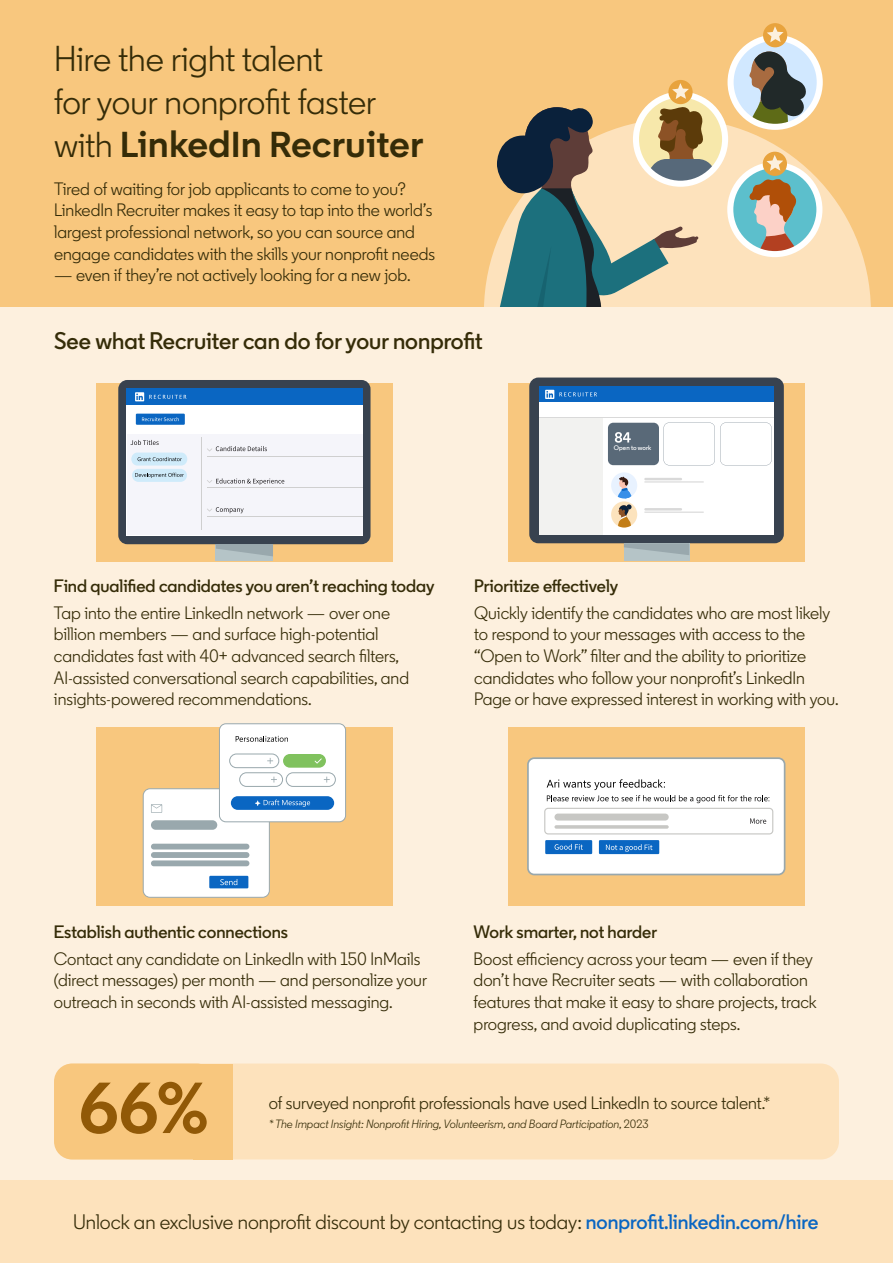
<style>
.page{position:relative;width:893px;height:1263px;background:#fff}
.page>*{position:absolute;margin:0;border:0;box-sizing:border-box;transform-origin:0 0}
.t1{font:700 72px "Community Pro";color:#915907}
.t2{font:36px/43.2px "Community";color:#352c08}
.t3{font:700 36px "Community Pro";color:#352c08}
.t4{font:600 24px "Community";color:#352c08}
.t5{font:21px "Community";color:#352c08}
.t6{font:18px/21.6px "Community";color:#352c08}
.t7{font:600 18px "Community";color:#352c08}
.t8{font:italic 12px "Community";color:#352c08}
.t9{font:600 6.6px "Community";color:#fff}
.s1{font-family:"Community";font-weight:400}
.s2{font-style:normal}
.s3{font-weight:600;color:#0a66c2}
</style>
<div class="page">
<div style="left:0;top:0;width:893px;height:311px;background:#f8c77e"></div>
<svg style="left:484px;top:119px;width:387px;height:189px;fill:#fde2bc"></svg>
<div style="left:633px;top:92px;width:95px;height:95px;border:6px solid #fff;border-radius:50%"></div>
<div style="left:668px;top:80px;width:25px;height:24px;background:#e8a33d;border-radius:50%"></div>
<svg style="left:491px;top:83px;width:227px;height:225px"></svg>
<svg style="left:731px;top:38px;width:89px;height:89px"></svg>
<svg style="left:739px;top:52px;width:73px;height:75px"></svg>
<div style="left:764px;top:67px;width:10px;height:10px;background:#a86b40;border-radius:50%"></div>
<div style="left:727px;top:35px;width:96px;height:95px;border:6px solid #fff;border-radius:50%"></div>
<div style="left:763px;top:23px;width:24px;height:24px;background:#e8a33d;border-radius:50%"></div>
<svg style="left:767px;top:26px;width:16px;height:16px"></svg>
<svg style="left:730px;top:165px;width:89px;height:89px;fill:#5cbfcc"></svg>
<svg style="left:749px;top:179px;width:57px;height:75px"></svg>
<div style="left:727px;top:162px;width:95px;height:95px;border:6px solid #fff;border-radius:50%"></div>
<div style="left:763px;top:152px;width:24px;height:24px;background:#e8a33d;border-radius:50%"></div>
<svg style="left:766px;top:155px;width:17px;height:16px"></svg>
<div style="left:0;top:308px;width:893px;height:955px;background:#fdf0de"></div>
<div style="left:0;top:1180px;width:893px;height:83px;background:#fde2bc"></div>
<div style="left:55px;top:1063px;width:784px;height:96px;background:#fde2bc;border-radius:18px"></div>
<div style="left:54px;top:1063px;width:161px;height:96px;background:#f8c77e;border-radius:18px"></div>
<div style="left:194px;top:1063px;width:39px;height:96px;background:#f8c77e"></div>
<div style="left:96px;top:383px;width:297px;height:178px;background:#f8c77e"></div>
<div style="left:96px;top:727px;width:297px;height:178px;background:#f8c77e"></div>
<div style="left:508px;top:727px;width:297px;height:178px;background:#f8c77e"></div>
<div style="left:508px;top:383px;width:297px;height:178px;background:#f8c77e"></div>
<div style="left:529px;top:377px;width:255px;height:166px;background:#38424f;border-radius:9px"></div>
<div style="left:539px;top:386px;width:235px;height:148px;background:#f2f2f0"></div>
<div style="left:539px;top:386px;width:235px;height:17px;background:#0a66c2"></div>
<svg style="left:545px;top:390px;width:52px;height:9px"></svg>
<div style="left:539px;top:403px;width:234px;height:14px;background:#fff"></div>
<div style="left:603px;top:417px;width:171px;height:118px;background:#fff"></div>
<hr style="left:539px;top:417px;width:235px;height:1px;background:#d9d9d9">
<div style="left:608px;top:423px;width:51px;height:42px;background:#596978;border-radius:5px"></div>
<svg style="left:615px;top:432px;width:16px;height:11px"></svg>
<svg style="left:664px;top:423px;width:108px;height:42px"></svg>
<div style="left:611px;top:472px;width:26px;height:26px;background:#e8f2ff;border-radius:50%"></div>
<svg style="left:617px;top:477px;width:15px;height:21px"></svg>
<div style="left:611px;top:501px;width:26px;height:26px;background:#fce3bd;border-radius:50%"></div>
<svg style="left:617px;top:504px;width:15px;height:23px"></svg>
<hr style="left:644px;top:478px;width:38px;height:2px;background:#d9d9d9">
<hr style="left:644px;top:481px;width:60px;height:1px;background:#d9d9d9">
<hr style="left:644px;top:508px;width:38px;height:2px;background:#d9d9d9">
<hr style="left:644px;top:512px;width:60px;height:1px;background:#d9d9d9">
<div style="left:624px;top:543px;width:65px;height:18px;background:#b5c4c7"></div>
<svg style="left:624px;top:543px;width:65px;height:12px"></svg>
<svg style="left:216px;top:544px;width:57px;height:17px"></svg>
<div style="left:118px;top:380px;width:252px;height:164px;background:#38424f;border-radius:9px"></div>
<div style="left:126px;top:389px;width:236px;height:146px;background:#fff"></div>
<div style="left:127px;top:434px;width:235px;height:101px;background:#f5f5fa"></div>
<div style="left:131px;top:453px;width:56px;height:13px;background:#cfebfa;border-radius:6px"></div>
<div style="left:132px;top:469px;width:55px;height:13px;background:#cfebfa;border-radius:6px"></div>
<div style="left:136px;top:414px;width:49px;height:11px;background:#0a66c2"></div>
<svg style="left:130px;top:440px;width:29px;height:5px"></svg>
<svg style="left:142px;top:417px;width:37px;height:4px"></svg>
<svg style="left:207px;top:446px;width:60px;height:6px"></svg>
<svg style="left:207px;top:478px;width:77px;height:7px"></svg>
<svg style="left:207px;top:507px;width:37px;height:6px"></svg>
<hr style="left:201px;top:438px;width:1px;height:92px;background:#cfcfcf">
<hr style="left:207px;top:456px;width:155px;height:1px;background:#cfcfcf">
<hr style="left:207px;top:487px;width:155px;height:1px;background:#cfcfcf">
<hr style="left:207px;top:516px;width:155px;height:1px;background:#cfcfcf">
<div style="left:126px;top:389px;width:237px;height:16px;background:#0a66c2"></div>
<svg style="left:135px;top:392px;width:52px;height:9px"></svg>
<svg style="left:216px;top:545px;width:57px;height:11px"></svg>
<svg style="left:138px;top:457px;width:44px;height:4px"></svg>
<svg style="left:135px;top:473px;width:49px;height:5px"></svg>
<div style="left:143px;top:789px;width:126px;height:108px;background:#fff;border-radius:7px"></div>
<div style="left:143px;top:788px;width:127px;height:110px;border:1px solid #99a8ad;border-radius:7px"></div>
<div style="left:219px;top:724px;width:127px;height:98px;background:#fff;border-radius:6px"></div>
<div style="left:219px;top:723px;width:127px;height:99px;border:1px solid #99a8ad;border-radius:6px"></div>
<div style="left:151px;top:820px;width:66px;height:10px;background:#99a8ad;border-radius:5px"></div>
<div style="left:151px;top:844px;width:98px;height:5px;background:#99a8ad;border-radius:3px"></div>
<div style="left:151px;top:852px;width:98px;height:6px;background:#99a8ad;border-radius:3px"></div>
<div style="left:151px;top:860px;width:98px;height:6px;background:#99a8ad;border-radius:3px"></div>
<div style="left:209px;top:876px;width:39px;height:12px;background:#0a66c2"></div>
<svg style="left:220px;top:879px;width:17px;height:6px"></svg>
<svg style="left:151px;top:804px;width:11px;height:9px"></svg>
<svg style="left:236px;top:736px;width:52px;height:6px"></svg>
<div style="left:231px;top:796px;width:103px;height:14px;background:#0a66c2;border-radius:7px"></div>
<svg style="left:255px;top:799px;width:55px;height:8px"></svg>
<div style="left:229px;top:754px;width:50px;height:14px;border:1px solid #99a8ad;border-radius:7px"></div>
<svg style="left:267px;top:758px;width:6px;height:6px"></svg>
<div style="left:239px;top:772px;width:44px;height:15px;border:1px solid #99a8ad;border-radius:7px"></div>
<svg style="left:271px;top:777px;width:6px;height:5px"></svg>
<div style="left:283px;top:754px;width:43px;height:14px;background:#80c25e;border-radius:7px"></div>
<div style="left:286px;top:772px;width:50px;height:15px;border:1px solid #99a8ad;border-radius:7px"></div>
<svg style="left:324px;top:777px;width:6px;height:5px"></svg>
<svg style="left:314px;top:758px;width:8px;height:6px"></svg>
<div style="left:528px;top:758px;width:257px;height:116px;background:#fff;border-radius:6px"></div>
<div style="left:527px;top:757px;width:258px;height:118px;border:2px solid #99a8ad;border-radius:6px"></div>
<div style="left:544px;top:808px;width:229px;height:26px;border:1px solid #c7c7c4;border-radius:3px"></div>
<div style="left:545px;top:840px;width:47px;height:14px;background:#0a66c2"></div>
<div style="left:599px;top:840px;width:60px;height:14px;background:#0a66c2"></div>
<svg style="left:555px;top:844px;width:28px;height:6px"></svg>
<svg style="left:606px;top:844px;width:46px;height:8px"></svg>
<div style="left:554px;top:813px;width:115px;height:7px;background:#c7c7c4;border-radius:3px"></div>
<hr style="left:554px;top:825px;width:115px;height:4px;background:#d1d1cf;border-radius:2px">
<svg style="left:750px;top:818px;width:16px;height:6px"></svg>
<svg style="left:547px;top:779px;width:222px;height:24px"></svg>
<h2 class="t2" style="left:54px;top:37px;width:324px">Hire the right talent<br>for your nonprofit faster</h2>
<h2 class="t3" style="left:54px;top:122px;width:371px"><span class="s1">with</span> LinkedIn Recruiter</h2>
<p class="t6" style="left:54px;top:178px;width:383px">Tired of waiting for job applicants to come to you?<br>LinkedIn Recruiter makes it easy to tap into the world’s largest professional network, so you can source and engage candidates with the skills your nonprofit needs</p>
<p class="t6" style="left:54px;top:264px;width:358px">— even if they’re not actively looking for a new job.</p>
<h3 class="t4" style="left:54px;top:326px;width:430px">See what Recruiter can do for your nonprofit</h3>
<p class="t9" style="left:614px;top:444px;width:39px">Open to work</p>
<p class="t7" style="left:54px;top:574px;width:382px">Find qualified candidates you aren’t reaching today</p>
<p class="t6" style="left:54px;top:602px;width:357px">Tap into the entire LinkedIn network — over one billion members — and surface high-potential candidates fast with 40+ advanced search filters, AI-assisted conversational search capabilities, and insights-powered recommendations.</p>
<p class="t7" style="left:474px;top:574px;width:146px">Prioritize effectively</p>
<p class="t6" style="left:474px;top:602px;width:366px">Quickly identify the candidates who are most likely to respond to your messages with access to the “Open to Work” filter and the ability to prioritize candidates who follow your nonprofit’s LinkedIn Page or have expressed interest in working with you.</p>
<p class="t7" style="left:54px;top:920px;width:236px">Establish authentic connections</p>
<p class="t6" style="left:54px;top:948px;width:375px">Contact any candidate on LinkedIn with 150 InMails (direct messages) per month — and personalize your outreach in seconds with AI-assisted messaging.</p>
<p class="t7" style="left:474px;top:920px;width:185px">Work smarter, not harder</p>
<p class="t6" style="left:474px;top:948px;width:345px">Boost efficiency across your team — even if they don’t have Recruiter seats — with collaboration features that make it easy to share projects, track progress, and avoid duplicating steps.</p>
<h1 class="t1" style="left:79px;top:1063px;width:131px">66%</h1>
<p class="t6" style="left:269px;top:1092px;width:503px">of surveyed nonprofit professionals have used LinkedIn to source talent.*</p>
<p class="t8" style="left:269px;top:1116px;width:381px">* The Impact Insight: Nonprofit Hiring, Volunteerism, and Board Participation<span class="s2">, 2023</span></p>
<p class="t5" style="left:73px;top:1208px;width:747px">Unlock an exclusive nonprofit discount by contacting us today: <span class="s3">nonprofit.linkedin.com/hire</span></p>
</div>
